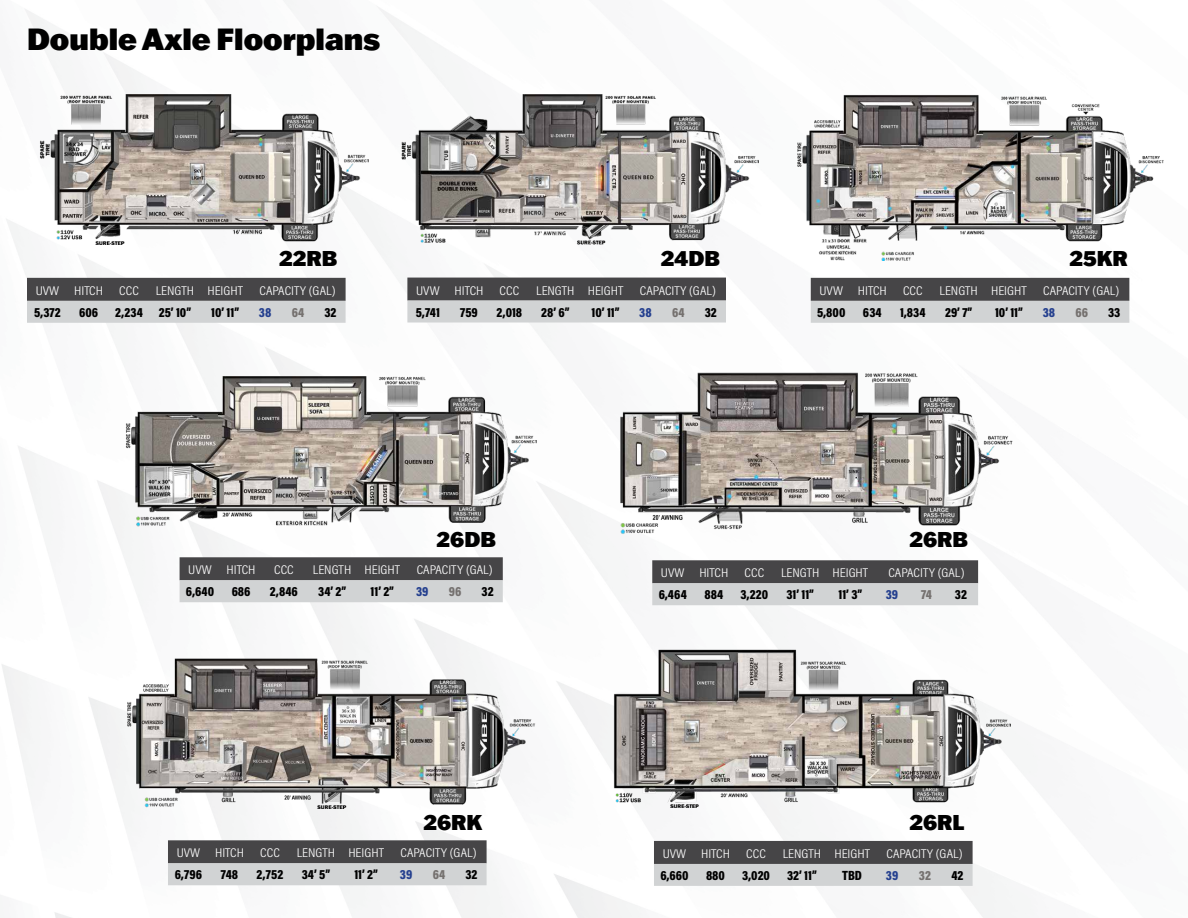
<style>
.page{position:relative;width:1188px;height:918px;background:#fff}
.page>*{position:absolute;margin:0;border:0;box-sizing:border-box;transform-origin:0 0}
.t1{font:900 30px "Franklin Gothic ATF";color:#000}
.t2{font:900 21px "Franklin Gothic ATF";color:#000}
.t3{font:13.5px "Acumin Variable Concept";color:#000}
.t4{font:13.5px "Acumin Variable Concept";color:#25408f}
.t5{font:13.5px "Acumin Variable Concept";letter-spacing:.005em;color:#75716f}
.t6{font:12.75px "Acumin Variable Concept";color:#fff;scale:1.15 1}
</style>
<div class="page">
<img style="left:2px;top:0;width:1128px;height:918px">
<img style="left:34px;top:95px;width:335px;height:150px">
<img style="left:389px;top:95px;width:369px;height:154px">
<img style="left:780px;top:95px;width:384px;height:165px">
<img style="left:101px;top:377px;width:435px;height:153px">
<img style="left:597px;top:358px;width:421px;height:181px">
<img style="left:111px;top:651px;width:427px;height:158px">
<svg style="left:27px;top:278px;width:319px;height:45px;background:#8b8b8d"></svg>
<svg style="left:407px;top:278px;width:319px;height:45px;background:#8c8d8e"></svg>
<svg style="left:811px;top:278px;width:318px;height:45px;background:#8b8b8d"></svg>
<svg style="left:180px;top:557px;width:323px;height:45px;background:#8b8b8c"></svg>
<svg style="left:652px;top:560px;width:326px;height:45px;background:#8b8b8d"></svg>
<svg style="left:168px;top:840px;width:319px;height:45px;background:#8b8b8d"></svg>
<img style="left:605px;top:645px;width:406px;height:163px">
<svg style="left:654px;top:841px;width:319px;height:45px;background:#8a8a8c"></svg>
<h1 class="t1" style="left:27px;top:18px;width:355px">Double Axle Floorplans</h1>
<h2 class="t2" style="left:279px;top:245px;width:60px">22RB</h2>
<h2 class="t2" style="left:661px;top:245px;width:61px">24DB</h2>
<h2 class="t2" style="left:1070px;top:245px;width:60px">25KR</h2>
<p class="t6" style="left:36px;top:282px;width:60px">UVW HITCH</p>
<p class="t6" style="left:119px;top:282px;width:19px">CCC</p>
<p class="t6" style="left:156px;top:282px;width:77px">LENGTH HEIGHT</p>
<p class="t6" style="left:259px;top:282px;width:68px">CAPACITY (GAL)</p>
<p class="t3" style="left:34px;top:303px;width:28px">5,372</p>
<p class="t3" style="left:79px;top:303px;width:21px">606</p>
<p class="t3" style="left:115px;top:303px;width:77px">2,234 25’ 10”</p>
<p class="t3" style="left:211px;top:303px;width:29px">10’ 11”</p>
<p class="t4" style="left:259px;top:303px;width:14px">38</p>
<p class="t5" style="left:292px;top:303px;width:14px">64</p>
<p class="t3" style="left:324px;top:303px;width:14px">32</p>
<p class="t6" style="left:416px;top:281px;width:60px">UVW HITCH</p>
<p class="t6" style="left:500px;top:281px;width:19px">CCC</p>
<p class="t6" style="left:536px;top:281px;width:77px">LENGTH HEIGHT</p>
<p class="t6" style="left:640px;top:281px;width:68px">CAPACITY (GAL)</p>
<p class="t3" style="left:416px;top:303px;width:26px">5,741</p>
<p class="t3" style="left:460px;top:303px;width:19px">759</p>
<p class="t3" style="left:497px;top:303px;width:27px">2,018</p>
<p class="t3" style="left:541px;top:303px;width:30px">28’ 6”</p>
<p class="t3" style="left:592px;top:303px;width:29px">10’ 11”</p>
<p class="t4" style="left:639px;top:303px;width:14px">38</p>
<p class="t5" style="left:672px;top:303px;width:14px">64</p>
<p class="t3" style="left:705px;top:303px;width:14px">32</p>
<p class="t6" style="left:820px;top:282px;width:60px">UVW HITCH</p>
<p class="t6" style="left:903px;top:282px;width:19px">CCC</p>
<p class="t6" style="left:940px;top:282px;width:77px">LENGTH HEIGHT</p>
<p class="t6" style="left:1043px;top:282px;width:68px">CAPACITY (GAL)</p>
<p class="t3" style="left:817px;top:303px;width:30px">5,800</p>
<p class="t3" style="left:863px;top:303px;width:20px">634</p>
<p class="t3" style="left:900px;top:303px;width:27px">1,834</p>
<p class="t3" style="left:945px;top:303px;width:29px">29’ 7”</p>
<p class="t3" style="left:995px;top:303px;width:29px">10’ 11”</p>
<p class="t4" style="left:1043px;top:303px;width:14px">38</p>
<p class="t5" style="left:1076px;top:303px;width:14px">66</p>
<p class="t3" style="left:1108px;top:303px;width:14px">33</p>
<h2 class="t2" style="left:437px;top:525px;width:61px">26DB</h2>
<h2 class="t2" style="left:909px;top:525px;width:60px">26RB</h2>
<p class="t6" style="left:188px;top:561px;width:60px">UVW HITCH</p>
<p class="t6" style="left:274px;top:561px;width:19px">CCC</p>
<p class="t6" style="left:313px;top:561px;width:77px">LENGTH HEIGHT</p>
<p class="t6" style="left:417px;top:561px;width:68px">CAPACITY (GAL)</p>
<p class="t3" style="left:186px;top:582px;width:30px">6,640</p>
<p class="t3" style="left:232px;top:582px;width:20px">686</p>
<p class="t3" style="left:270px;top:582px;width:29px">2,846</p>
<p class="t3" style="left:318px;top:582px;width:30px">34’ 2”</p>
<p class="t3" style="left:371px;top:582px;width:25px">11’ 2”</p>
<p class="t4" style="left:416px;top:582px;width:14px">39</p>
<p class="t5" style="left:449px;top:582px;width:14px">96</p>
<p class="t3" style="left:482px;top:582px;width:14px">32</p>
<p class="t6" style="left:661px;top:564px;width:60px">UVW HITCH</p>
<p class="t6" style="left:745px;top:564px;width:19px">CCC</p>
<p class="t6" style="left:781px;top:564px;width:77px">LENGTH HEIGHT</p>
<p class="t6" style="left:888px;top:564px;width:68px">CAPACITY (GAL)</p>
<p class="t3" style="left:659px;top:585px;width:30px">6,464</p>
<p class="t3" style="left:704px;top:585px;width:20px">884</p>
<p class="t3" style="left:740px;top:585px;width:29px">3,220</p>
<p class="t3" style="left:786px;top:585px;width:29px">31’ 11”</p>
<p class="t3" style="left:839px;top:585px;width:25px">11’ 3”</p>
<p class="t4" style="left:886px;top:585px;width:14px">39</p>
<p class="t5" style="left:921px;top:585px;width:13px">74</p>
<p class="t3" style="left:955px;top:585px;width:14px">32</p>
<h2 class="t2" style="left:423px;top:808px;width:60px">26RK</h2>
<h2 class="t2" style="left:909px;top:808px;width:57px">26RL</h2>
<p class="t6" style="left:177px;top:844px;width:60px">UVW HITCH</p>
<p class="t6" style="left:260px;top:844px;width:19px">CCC</p>
<p class="t6" style="left:297px;top:844px;width:77px">LENGTH HEIGHT</p>
<p class="t6" style="left:400px;top:844px;width:68px">CAPACITY (GAL)</p>
<p class="t3" style="left:175px;top:865px;width:29px">6,796</p>
<p class="t3" style="left:221px;top:865px;width:19px">748</p>
<p class="t3" style="left:257px;top:865px;width:28px">2,752</p>
<p class="t3" style="left:302px;top:865px;width:30px">34’ 5”</p>
<p class="t3" style="left:354px;top:865px;width:25px">11’ 2”</p>
<p class="t4" style="left:400px;top:865px;width:14px">39</p>
<p class="t5" style="left:433px;top:865px;width:14px">64</p>
<p class="t3" style="left:465px;top:865px;width:14px">32</p>
<p class="t6" style="left:663px;top:845px;width:60px">UVW HITCH</p>
<p class="t6" style="left:746px;top:845px;width:19px">CCC</p>
<p class="t6" style="left:783px;top:845px;width:77px">LENGTH HEIGHT</p>
<p class="t6" style="left:886px;top:845px;width:68px">CAPACITY (GAL)</p>
<p class="t3" style="left:660px;top:866px;width:30px">6,660</p>
<p class="t3" style="left:706px;top:866px;width:21px">880</p>
<p class="t3" style="left:742px;top:866px;width:29px">3,020</p>
<p class="t3" style="left:787px;top:866px;width:31px">32’ 11”</p>
<p class="t3" style="left:842px;top:866px;width:21px">TBD</p>
<p class="t4" style="left:886px;top:866px;width:14px">39</p>
<p class="t5" style="left:919px;top:866px;width:14px">32</p>
<p class="t3" style="left:951px;top:866px;width:14px">42</p>
</div>
